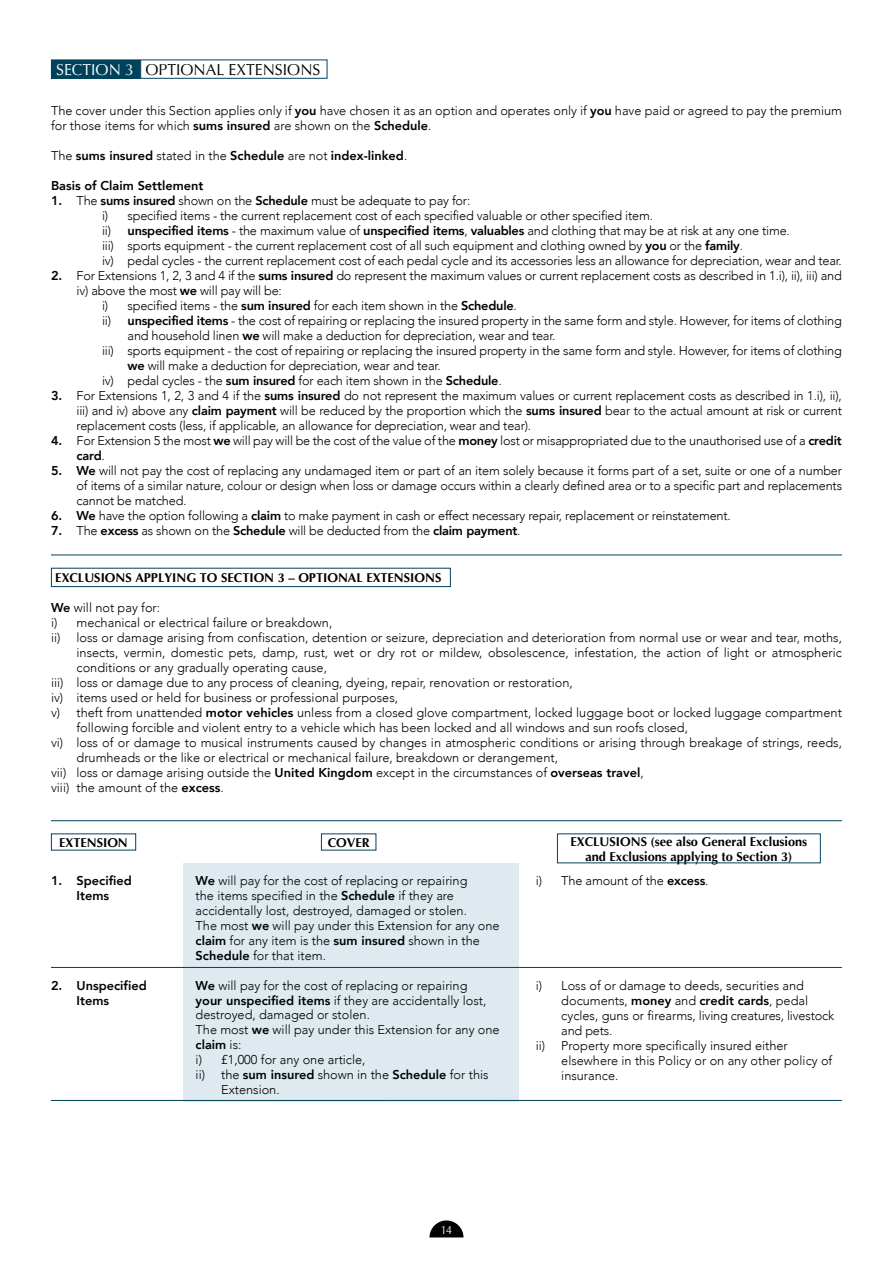
<style>
.page{position:relative;width:893px;height:1263px;background:#fff}
.page>*{position:absolute;margin:0;border:0;box-sizing:border-box;transform-origin:0 0}
.t1{font:15.75px "Optima";color:#000}
.t2{font:300 12.75px/15px "Avenir";color:#000}
.t3{font:700 12.75px/15px "Optima";color:#000;text-align:center}
.t4{font:800 12.75px/15px "Avenir";color:#000;text-align:center}
.t5{font:12px "Optima";color:#fff;scale:.9 1}
.s1{color:#fff}
.s2{font-weight:800}
.s3{font-weight:300}
</style>
<div class="page">
<svg style="left:429px;top:1220px;width:34px;height:17px"></svg>
<div style="left:183px;top:863px;width:336px;height:238px;background:#deeaf0"></div>
<hr style="left:51px;top:555px;width:791px;height:1px;background:#00425c">
<hr style="left:51px;top:967px;width:791px;height:1px;background:#00425c">
<hr style="left:51px;top:820px;width:791px;height:1px;background:#00425c">
<hr style="left:51px;top:1100px;width:791px;height:1px;background:#00425c">
<div style="left:140px;top:60px;width:187px;height:19px;border:1px solid #00425c"></div>
<div style="left:51px;top:60px;width:89px;height:18px;background:#00425c"></div>
<div style="left:51px;top:60px;width:89px;height:19px;border:1px solid #00425c"></div>
<div style="left:51px;top:568px;width:400px;height:19px;border:1px solid #00425c"></div>
<p class="t1" style="left:56px;top:60px;width:266px"><span class="s1">SECTION 3</span> OPTIONAL EXTENSIONS</p>
<p class="t2" style="left:51px;top:103px;width:792px">The cover under this Section applies only if <span class="s2">you</span> have chosen it as an option and operates only if <span class="s2">you</span> have paid or agreed to pay the premium for those items for which <span class="s2">sums insured</span> are shown on the <span class="s2">Schedule</span>.</p>
<p class="t4" style="left:51px;top:148px;width:358px"><span class="s3">The</span> sums insured <span class="s3">stated in the</span> Schedule <span class="s3">are not</span> index-linked<span class="s3">.</span></p>
<p class="t4" style="left:51px;top:178px;width:154px">Basis of Claim Settlement</p>
<p class="t2" style="left:102px;top:193px;width:741px;text-indent:-51px"><span class="s2">1.</span> The <span class="s2">sums insured</span> shown on the <span class="s2">Schedule</span> must be adequate to pay for:<br>i) specified items - the current replacement cost of each specified valuable or other specified item.<br>ii) <span class="s2">unspecified items</span> - the maximum value of <span class="s2">unspecified items</span>, <span class="s2">valuables</span> and clothing that may be at risk at any one time.<br>iii) sports equipment - the current replacement cost of all such equipment and clothing owned by <span class="s2">you</span> or the <span class="s2">family</span>.<br>iv) pedal cycles - the current replacement cost of each pedal cycle and its accessories less an allowance for depreciation, wear and tear.</p>
<p class="t2" style="left:51px;top:268px;width:792px"><span class="s2">2.</span> For Extensions 1, 2, 3 and 4 if the <span class="s2">sums insured</span> do represent the maximum values or current replacement costs as described in 1.i), ii), iii) and</p>
<p class="t2" style="left:77px;top:283px;width:207px">iv) above the most <span class="s2">we</span> will pay will be:</p>
<p class="t2" style="left:102px;top:298px;width:416px">i) specified items - the <span class="s2">sum insured</span> for each item shown in the <span class="s2">Schedule</span>.</p>
<p class="t2" style="left:102px;top:313px;width:741px">ii) <span class="s2">unspecified items</span> - the cost of repairing or replacing the insured property in the same form and style. However, for items of clothing</p>
<p class="t2" style="left:128px;top:328px;width:429px">and household linen <span class="s2">we</span> will make a deduction for depreciation, wear and tear.</p>
<p class="t2" style="left:102px;top:343px;width:741px">iii) sports equipment - the cost of repairing or replacing the insured property in the same form and style. However, for items of clothing</p>
<p class="t2" style="left:128px;top:358px;width:315px"><span class="s2">we</span> will make a deduction for depreciation, wear and tear.</p>
<p class="t2" style="left:102px;top:373px;width:401px">iv) pedal cycles - the <span class="s2">sum insured</span> for each item shown in the <span class="s2">Schedule</span>.</p>
<p class="t2" style="left:77px;top:388px;width:767px;text-align:justify;text-indent:-26px"><span class="s2">3.</span> For Extensions 1, 2, 3 and 4 if the <span class="s2">sums insured</span> do not represent the maximum values or current replacement costs as described in 1.i), ii), iii) and iv) above any <span class="s2">claim payment</span> will be reduced by the proportion which the <span class="s2">sums insured</span> bear to the actual amount at risk or current replacement costs (less, if applicable, an allowance for depreciation, wear and tear).</p>
<p class="t2" style="left:77px;top:433px;width:767px;text-indent:-26px"><span class="s2">4.</span> For Extension 5 the most <span class="s2">we</span> will pay will be the cost of the value of the <span class="s2">money</span> lost or misappropriated due to the unauthorised use of a <span class="s2">credit card</span>.</p>
<p class="t2" style="left:77px;top:463px;width:767px;text-align:justify;text-indent:-26px"><span class="s2">5. We</span> will not pay the cost of replacing any undamaged item or part of an item solely because it forms part of a set, suite or one of a number of items of a similar nature, colour or design when loss or damage occurs within a clearly defined area or to a specific part and replacements cannot be matched.</p>
<p class="t2" style="left:51px;top:508px;width:681px"><span class="s2">6. We</span> have the option following a <span class="s2">claim</span> to make payment in cash or effect necessary repair, replacement or reinstatement.</p>
<p class="t2" style="left:51px;top:523px;width:471px"><span class="s2">7.</span> The <span class="s2">excess</span> as shown on the <span class="s2">Schedule</span> will be deducted from the <span class="s2">claim payment</span>.</p>
<p class="t3" style="left:55px;top:570px;width:388px">EXCLUSIONS APPLYING TO SECTION 3 – OPTIONAL EXTENSIONS</p>
<p class="t2" style="left:51px;top:600px;width:111px"><span class="s2">We</span> will not pay for:</p>
<p class="t2" style="left:51px;top:615px;width:283px">i) mechanical or electrical failure or breakdown,</p>
<p class="t2" style="left:51px;top:630px;width:792px">ii) loss or damage arising from confiscation, detention or seizure, depreciation and deterioration from normal use or wear and tear, moths,</p>
<p class="t2" style="left:77px;top:645px;width:767px">insects, vermin, domestic pets, damp, rust, wet or dry rot or mildew, obsolescence, infestation, the action of light or atmospheric</p>
<p class="t2" style="left:77px;top:660px;width:252px">conditions or any gradually operating cause,</p>
<p class="t2" style="left:51px;top:675px;width:523px">iii) loss or damage due to any process of cleaning, dyeing, repair, renovation or restoration,</p>
<p class="t2" style="left:51px;top:690px;width:349px">iv) items used or held for business or professional purposes,</p>
<p class="t2" style="left:51px;top:705px;width:792px">v) theft from unattended <span class="s2">motor vehicles</span> unless from a closed glove compartment, locked luggage boot or locked luggage compartment</p>
<p class="t2" style="left:77px;top:720px;width:613px">following forcible and violent entry to a vehicle which has been locked and all windows and sun roofs closed,</p>
<p class="t2" style="left:51px;top:735px;width:792px">vi) loss of or damage to musical instruments caused by changes in atmospheric conditions or arising through breakage of strings, reeds,</p>
<p class="t2" style="left:77px;top:750px;width:483px">drumheads or the like or electrical or mechanical failure, breakdown or derangement,</p>
<p class="t2" style="left:51px;top:765px;width:594px">vii) loss or damage arising outside the <span class="s2">United Kingdom</span> except in the circumstances of <span class="s2">overseas travel</span>,</p>
<p class="t2" style="left:51px;top:780px;width:174px">viii) the amount of the <span class="s2">excess</span>.</p>
<p class="t3" style="left:59px;top:835px;width:70px">EXTENSION</p>
<p class="t3" style="left:328px;top:835px;width:43px">COVER</p>
<p class="t3" style="left:571px;top:834px;width:238px">EXCLUSIONS (see also General Exclusions and Exclusions applying to Section 3)</p>
<p class="t4" style="left:51px;top:872px;width:82px">1. Specified<br>Items</p>
<p class="t4" style="left:77px;top:977px;width:72px;text-align:left;text-indent:-26px">2. Unspecified<br>Items</p>
<p class="t2" style="left:196px;top:873px;width:306px"><span class="s2">We</span> will pay for the cost of replacing or repairing<br>the items specified in the <span class="s2">Schedule</span> if they are accidentally lost, destroyed, damaged or stolen.<br>The most <span class="s2">we</span> will pay under this Extension for any one <span class="s2">claim</span> for any item is the <span class="s2">sum insured</span> shown in the <span class="s2">Schedule</span> for that item.</p>
<p class="t2" style="left:196px;top:978px;width:273px"><span class="s2">We</span> will pay for the cost of replacing or repairing</p>
<p class="t2" style="left:196px;top:992px;width:292px"><span class="s2">your unspecified items</span> if they are accidentally lost,</p>
<p class="t2" style="left:196px;top:1007px;width:176px">destroyed, damaged or stolen.</p>
<p class="t2" style="left:196px;top:1022px;width:306px">The most <span class="s2">we</span> will pay under this Extension for any one</p>
<p class="t4" style="left:196px;top:1037px;width:47px">claim <span class="s3">is:</span></p>
<p class="t2" style="left:196px;top:1052px;width:171px">i) £1,000 for any one article,</p>
<p class="t2" style="left:196px;top:1067px;width:294px">ii) the <span class="s2">sum insured</span> shown in the <span class="s2">Schedule</span> for this</p>
<p class="t2" style="left:221px;top:1082px;width:60px">Extension.</p>
<p class="t2" style="left:536px;top:873px;width:174px">i) The amount of the <span class="s2">excess</span>.</p>
<p class="t2" style="left:536px;top:978px;width:270px">i) Loss of or damage to deeds, securities and</p>
<p class="t2" style="left:561px;top:993px;width:248px">documents, <span class="s2">money</span> and <span class="s2">credit cards</span>, pedal</p>
<p class="t2" style="left:561px;top:1008px;width:274px">cycles, guns or firearms, living creatures, livestock</p>
<p class="t2" style="left:561px;top:1023px;width:53px">and pets.</p>
<p class="t2" style="left:536px;top:1038px;width:254px">ii) Property more specifically insured either</p>
<p class="t2" style="left:561px;top:1052px;width:273px">elsewhere in this Policy or on any other policy of</p>
<p class="t2" style="left:561px;top:1067px;width:59px">insurance.</p>
<p class="t5" style="left:441px;top:1222px;width:14px">14</p>
</div>
